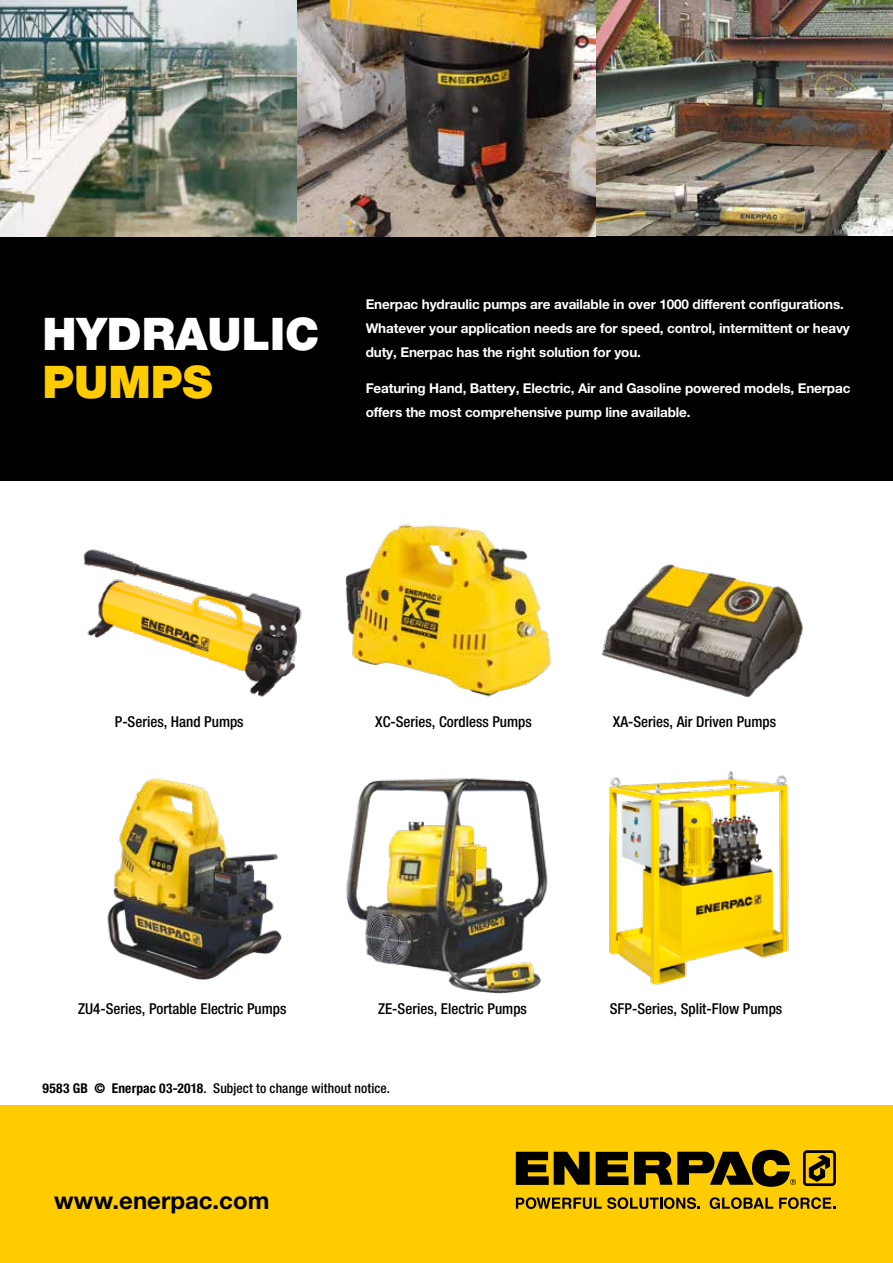
<style>
.page{position:relative;width:893px;height:1263px;background:#fff}
.page>*{position:absolute;margin:0;border:0;box-sizing:border-box;transform-origin:0 0}
.t1{font:900 45px "Helvetica Neue LTW1 G";color:#fff}
.t2{font:900 45px "Helvetica Neue LTW1 G";color:#fecc00}
.t3{font:700 24px "Helvetica Neue LTW1 G";color:#000}
.t4{font:500 condensed 15px "Helvetica Neue LTW1 G";color:#000}
.t5{font:700 13.5px/24px "Helvetica Neue LTW1 G";letter-spacing:-.01em;color:#fff}
.t6{font:500 condensed 13.5px "Helvetica Neue LTW1 G";letter-spacing:.01em;color:#000}
.s1{font-weight:700}
</style>
<div class="page">
<img style="left:595px;top:0;width:298px;height:236px">
<div style="left:0;top:236px;width:893px;height:244px;background:#000"></div>
<img style="left:0;top:0;width:298px;height:236px">
<img style="left:298px;top:0;width:297px;height:236px">
<div style="left:0;top:1106px;width:893px;height:157px;background:#fecc00"></div>
<svg style="left:803px;top:1150px;width:33px;height:36px"></svg>
<svg style="left:516px;top:1152px;width:74px;height:33px"></svg>
<svg style="left:596px;top:1152px;width:32px;height:33px"></svg>
<svg style="left:634px;top:1150px;width:162px;height:37px"></svg>
<svg style="left:516px;top:1197px;width:184px;height:12px"></svg>
<svg style="left:710px;top:1197px;width:63px;height:12px"></svg>
<svg style="left:779px;top:1197px;width:56px;height:12px"></svg>
<img style="left:345px;top:778px;width:203px;height:216px">
<img style="left:608px;top:771px;width:181px;height:215px">
<img style="left:345px;top:524px;width:206px;height:173px">
<img style="left:83px;top:549px;width:219px;height:149px">
<img style="left:601px;top:564px;width:202px;height:134px">
<img style="left:107px;top:778px;width:175px;height:202px">
<h1 class="t1" style="left:43px;top:307px;width:278px">HYDRAULIC</h1>
<h1 class="t2" style="left:43px;top:355px;width:172px">PUMPS</h1>
<p class="t5" style="left:366px;top:292px;width:486px">Enerpac hydraulic pumps are available in over 1000 different configurations.<br>Whatever your application needs are for speed, control, intermittent or heavy duty, Enerpac has the right solution for you.</p>
<p class="t5" style="left:366px;top:377px;width:486px">Featuring Hand, Battery, Electric, Air and Gasoline powered models, Enerpac offers the most comprehensive pump line available.</p>
<p class="t4" style="left:115px;top:712px;width:130px">P-Series, Hand Pumps</p>
<p class="t4" style="left:375px;top:712px;width:158px">XC-Series, Cordless Pumps</p>
<p class="t4" style="left:613px;top:712px;width:165px">XA-Series, Air Driven Pumps</p>
<p class="t4" style="left:78px;top:1000px;width:210px">ZU4-Series, Portable Electric Pumps</p>
<p class="t4" style="left:378px;top:1000px;width:150px">ZE-Series, Electric Pumps</p>
<p class="t4" style="left:610px;top:1000px;width:174px">SFP-Series, Split-Flow Pumps</p>
<p class="t6" style="left:43px;top:1080px;width:349px"><span class="s1">9583 GB © Enerpac 03-2018</span>. Subject to change without notice.</p>
<h2 class="t3" style="left:54px;top:1185px;width:217px">www.enerpac.com</h2>
</div>
